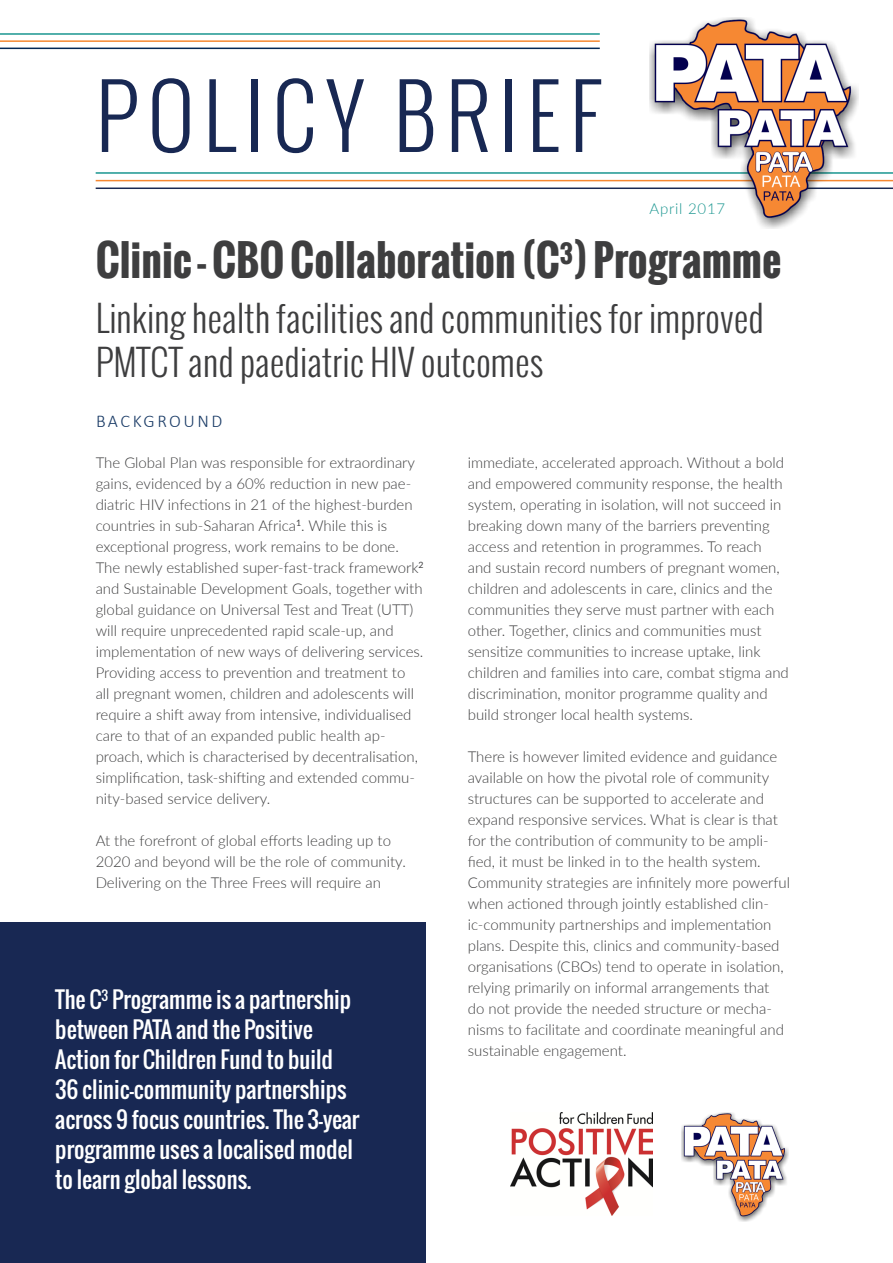
<style>
.page{position:relative;width:893px;height:1263px;background:#fff}
.page>*{position:absolute;margin:0;border:0;box-sizing:border-box;transform-origin:0 0}
.t1{font:300 86.55px "Oswald";letter-spacing:.1em;color:#182853}
.t2{font:700 42px "Oswald";color:#3e3e3f}
.t3{font:300 36px/43.2px "Oswald";color:#3e3e3f}
.t4{font:22.5px/30px "Oswald";color:#fff}
.t5{font:300 18px "Calibri";letter-spacing:.14em;color:#1b3c67}
.BT_body_text{font:300 15px/21px "Lato";color:#3e3e3f}
.volume{font:300 15px "Lato";letter-spacing:.05em;color:#1a9690}
</style>
<div class="page">
<div style="left:0;top:922px;width:425px;height:341px;background:#182853"></div>
<img style="left:510px;top:1113px;width:143px;height:102px">
<img style="left:681px;top:1113px;width:108px;height:109px">
<hr style="left:96px;top:172px;width:797px;height:2px;background:#1a9690">
<hr style="left:96px;top:180px;width:797px;height:1px;background:#f58832">
<hr style="left:96px;top:187px;width:797px;height:2px;background:#182853">
<hr style="left:0;top:33px;width:600px;height:2px;background:#1a9690">
<hr style="left:0;top:40px;width:600px;height:2px;background:#f58832">
<hr style="left:0;top:48px;width:600px;height:1px;background:#022656">
<img style="left:649px;top:18px;width:210px;height:211px">
<p class="t1" style="left:96px;top:57px;width:506px">POLICY BRIEF</p>
<p class="volume" style="left:649px;top:198px;width:77px">April 2017</p>
<h1 class="t2" style="left:96px;top:228px;width:687px">Clinic - CBO Collaboration (C<sup>3</sup>) Programme</h1>
<h2 class="t3" style="left:96px;top:297px;width:670px">Linking health facilities and communities for improved<br>PMTCT and paediatric HIV outcomes</h2>
<h3 class="t5" style="left:96px;top:410px;width:128px">BACKGROUND</h3>
<p class="BT_body_text" style="left:96px;top:451px;width:329px">The Global Plan was responsible for extraordinary gains, evidenced by a 60% reduction in new pae&shy;diatric HIV infections in 21 of the highest-burden countries in sub-Saharan Africa<sup>1</sup>. While this is exceptional progress, work remains to be done.<br>The newly established super-fast-track framework<sup>2 </sup>and Sustainable Development Goals, together with global guidance on Universal Test and Treat (UTT) will require unprecedented rapid scale-up, and implementation of new ways of delivering services.<br>Providing access to prevention and treatment to<br>all pregnant women, children and adolescents will require a shift away from intensive, individualised care to that of an expanded public health ap&shy;proach, which is characterised by decentralisation, simplification, task-shifting and extended commu&shy;nity-based service delivery.</p>
<p class="BT_body_text" style="left:96px;top:829px;width:312px">At the forefront of global efforts leading up to<br>2020 and beyond will be the role of community.<br>Delivering on the Three Frees will require an</p>
<h2 class="t4" style="left:55px;top:984px;width:306px">The C<sup>3</sup> Programme is a partnership between PATA and the Positive<br>Action for Children Fund to build<br>36 clinic-community partnerships across 9 focus countries. The 3-year programme uses a localised model to learn global lessons.</h2>
<p class="BT_body_text" style="left:468px;top:451px;width:323px">immediate, accelerated approach. Without a bold and empowered community response, the health system, operating in isolation, will not succeed in breaking down many of the barriers preventing access and retention in programmes. To reach and sustain record numbers of pregnant women, children and adolescents in care, clinics and the communities they serve must partner with each other. Together, clinics and communities must sensitize communities to increase uptake, link children and families into care, combat stigma and discrimination, monitor programme quality and build stronger local health systems.</p>
<p class="BT_body_text" style="left:468px;top:745px;width:324px">There is however limited evidence and guidance available on how the pivotal role of community structures can be supported to accelerate and expand responsive services. What is clear is that for the contribution of community to be ampli&shy;fied, it must be linked in to the health system.<br>Community strategies are infinitely more powerful when actioned through jointly established clin&shy;ic-community partnerships and implementation plans. Despite this, clinics and community-based organisations (CBOs) tend to operate in isolation, relying primarily on informal arrangements that<br>do not provide the needed structure or mecha&shy;nisms to facilitate and coordinate meaningful and sustainable engagement.</p>
</div>
